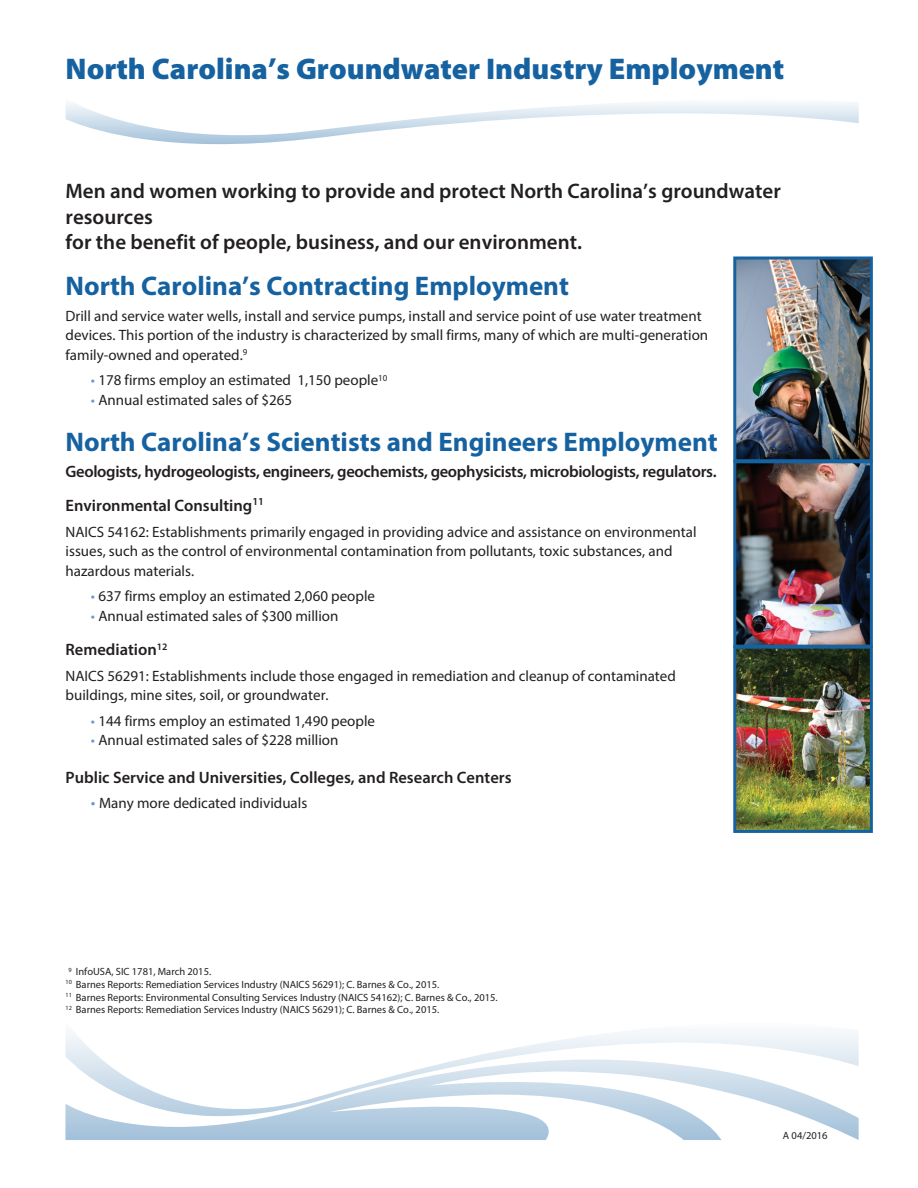
<style>
.page{position:relative;width:918px;height:1188px;background:#fff}
.page>*{position:absolute;margin:0;border:0;box-sizing:border-box;transform-origin:0 0}
.t1{font:900 30px "Myriad Pro";color:#1662a1}
.t2{font:700 27px "Myriad Pro";color:#1662a1}
.t3{font:600 21px/25.2px "Myriad Pro";color:#231f20}
.t4{font:600 16.5px/33.8px "Myriad Pro";letter-spacing:-.02em;color:#231f20}
.t5{font:600 16.5px "Myriad Pro";color:#231f20}
.t6{font:15px/19.5px "Myriad Pro";color:#231f20}
.t7{font:10.5px/12.6px "Myriad Pro";color:#231f20}
.s1{color:#649bd2}
.s2{font-size:16.5px;color:#649bd2}
</style>
<div class="page">
<img style="left:737px;top:464px;width:132px;height:180px">
<div style="left:733px;top:460px;width:140px;height:188px;border:3px solid #1662a1"></div>
<img style="left:737px;top:650px;width:132px;height:179px">
<div style="left:733px;top:646px;width:140px;height:187px;border:3px solid #1662a1"></div>
<img style="left:737px;top:260px;width:132px;height:198px">
<div style="left:733px;top:256px;width:140px;height:206px;border:3px solid #1662a1"></div>
<svg style="left:66px;top:103px;width:793px;height:42px"></svg>
<svg style="left:65px;top:1032px;width:794px;height:23px"></svg>
<svg style="left:65px;top:1055px;width:794px;height:85px"></svg>
<h1 class="t1" style="left:66px;top:52px;width:720px">North Carolina’s Groundwater Industry Employment</h1>
<h3 class="t3" style="left:66px;top:178px;width:717px">Men and women working to provide and protect North Carolina’s groundwater resources<br>for the benefit of people, business, and our environment.</h3>
<h2 class="t2" style="left:66px;top:268px;width:505px">North Carolina’s Contracting Employment</h2>
<p class="t6" style="left:66px;top:306px;width:644px">Drill and service water wells, install and service pumps, install and service point of use water treatment devices. This portion of the industry is characterized by small firms, many of which are multi-generation family-owned and operated.<sup>9</sup></p>
<p class="t6" style="left:91px;top:370px;width:298px"><span class="s1">•</span> 178 firms employ an estimated 1,150 people<sup>10</sup></p>
<p class="t6" style="left:91px;top:390px;width:203px"><span class="s1">•</span> Annual estimated sales of $265</p>
<h2 class="t2" style="left:66px;top:424px;width:654px">North Carolina’s Scientists and Engineers Employment</h2>
<p class="t4" style="left:66px;top:455px;width:653px">Geologists, hydrogeologists, engineers, geochemists, geophysicists, microbiologists, regulators.<br>Environmental Consulting<sup>11</sup></p>
<p class="t6" style="left:66px;top:522px;width:633px">NAICS 54162: Establishments primarily engaged in providing advice and assistance on environmental issues, such as the control of environmental contamination from pollutants, toxic substances, and hazardous materials.</p>
<p class="t6" style="left:91px;top:586px;width:286px"><span class="s1">•</span> 637 firms employ an estimated 2,060 people</p>
<p class="t6" style="left:91px;top:606px;width:249px"><span class="s1">•</span> Annual estimated sales of $300 million</p>
<p class="t5" style="left:66px;top:639px;width:103px">Remediation<sup>12</sup></p>
<p class="t6" style="left:66px;top:666px;width:612px">NAICS 56291: Establishments include those engaged in remediation and cleanup of contaminated buildings, mine sites, soil, or groundwater.</p>
<p class="t6" style="left:91px;top:711px;width:286px"><span class="s1">•</span> 144 firms employ an estimated 1,490 people</p>
<p class="t6" style="left:91px;top:730px;width:249px"><span class="s1">•</span> Annual estimated sales of $228 million</p>
<p class="t5" style="left:66px;top:767px;width:448px">Public Service and Universities, Colleges, and Research Centers</p>
<p class="t6" style="left:91px;top:793px;width:218px"><span class="s2">•</span> Many more dedicated individuals</p>
<p class="t7" style="left:65px;top:965px;width:434px"><sup>9</sup> InfoUSA, SIC 1781, March 2015.<br><sup>10</sup> Barnes Reports: Remediation Services Industry (NAICS 56291); C. Barnes &amp; Co., 2015.<br><sup>11</sup> Barnes Reports: Environmental Consulting Services Industry (NAICS 54162); C. Barnes &amp; Co., 2015.<br><sup>12</sup> Barnes Reports: Remediation Services Industry (NAICS 56291); C. Barnes &amp; Co., 2015.</p>
<p class="t7" style="left:783px;top:1129px;width:46px">A 04/2016</p>
</div>
